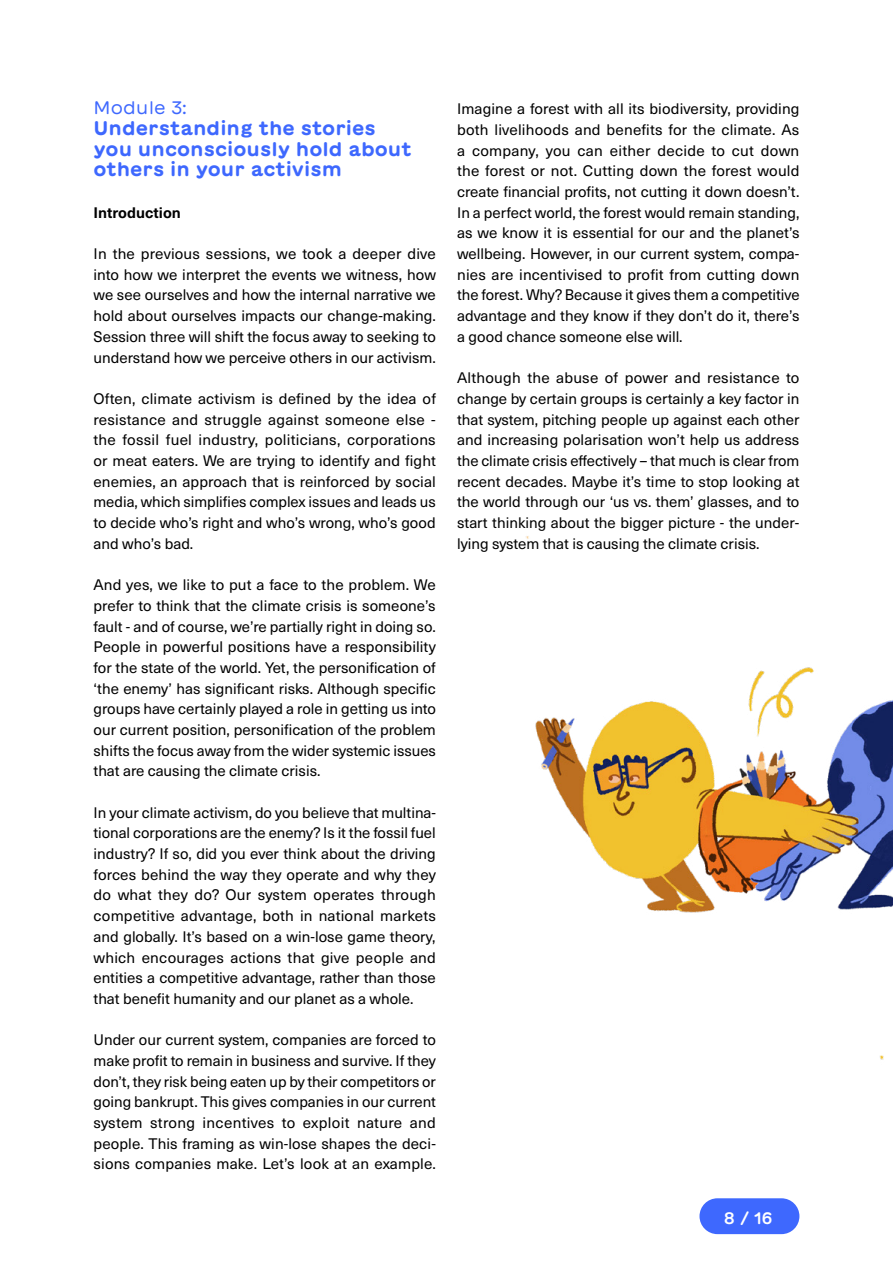
<style>
.page{position:relative;width:893px;height:1263px;background:#fff}
.page>*{position:absolute;margin:0;border:0;box-sizing:border-box;transform-origin:0 0}
.t1{font:700 19.5px/20.7px "GT Maru";color:#3e68fe}
.t2{font:18px "GT Maru";color:#3e68fe}
.t3{font:500 16.5px "GT Maru";color:#fff}
.t4{font:15px/20.7px "Neue Haas Unica W1 G";color:#000;text-align:justify}
.t5{font:700 15px "Neue Haas Unica W1 G";color:#000}
</style>
<div class="page">
<div style="left:699px;top:1198px;width:100px;height:36px;background:#3e68fe;border-radius:18px"></div>
<img style="left:526px;top:536px;width:367px;height:524px">
<p class="t2" style="left:94px;top:97px;width:95px">Module 3:</p>
<h1 class="t1" style="left:94px;top:117px;width:320px">Understanding the stories you unconsciously hold about others in your activism</h1>
<p class="t5" style="left:94px;top:201px;width:89px">Introduction</p>
<p class="t4" style="left:94px;top:243px;width:344px">In the previous sessions, we took a deeper dive into how we interpret the events we witness, how we see ourselves and how the internal narrative we hold about ourselves impacts our change-making.<br>Session three will shift the focus away to seeking to understand how we perceive others in our activism.</p>
<p class="t4" style="left:94px;top:387px;width:344px">Often, climate activism is defined by the idea of resistance and struggle against someone else - the fossil fuel industry, politicians, corporations or meat eaters. We are trying to identify and fight enemies, an approach that is reinforced by social media, which simplifies complex issues and leads us to decide who’s right and who’s wrong, who’s good and who’s bad.</p>
<p class="t4" style="left:94px;top:574px;width:344px">And yes, we like to put a face to the problem. We prefer to think that the climate crisis is someone’s fault - and of course, we’re partially right in doing so.<br>People in powerful positions have a responsibility for the state of the world. Yet, the personification of ‘the enemy’ has significant risks. Although specific groups have certainly played a role in getting us into our current position, personification of the problem shifts the focus away from the wider systemic issues that are causing the climate crisis.</p>
<p class="t4" style="left:94px;top:801px;width:344px">In your climate activism, do you believe that multina&shy;tional corporations are the enemy? Is it the fossil fuel industry? If so, did you ever think about the driving forces behind the way they operate and why they do what they do? Our system operates through competitive advantage, both in national markets and globally. It’s based on a win-lose game theory, which encourages actions that give people and entities a competitive advantage, rather than those that benefit humanity and our planet as a whole.</p>
<p class="t4" style="left:94px;top:1029px;width:344px">Under our current system, companies are forced to make profit to remain in business and survive. If they don’t, they risk being eaten up by their competitors or going bankrupt. This gives companies in our current system strong incentives to exploit nature and people. This framing as win-lose shapes the deci&shy;sions companies make. Let’s look at an example.</p>
<p class="t4" style="left:457px;top:98px;width:344px">Imagine a forest with all its biodiversity, providing both livelihoods and benefits for the climate. As a company, you can either decide to cut down the forest or not. Cutting down the forest would create financial profits, not cutting it down doesn’t.<br>In a perfect world, the forest would remain standing, as we know it is essential for our and the planet’s wellbeing. However, in our current system, compa&shy;nies are incentivised to profit from cutting down the forest. Why? Because it gives them a competitive advantage and they know if they don’t do it, there’s a good chance someone else will.</p>
<p class="t4" style="left:457px;top:367px;width:344px">Although the abuse of power and resistance to change by certain groups is certainly a key factor in that system, pitching people up against each other and increasing polarisation won’t help us address the climate crisis effectively – that much is clear from recent decades. Maybe it’s time to stop looking at the world through our ‘us vs. them’ glasses, and to start thinking about the bigger picture - the under&shy;lying system that is causing the climate crisis.</p>
<p class="t3" style="left:724px;top:1208px;width:50px">8 / 16</p>
</div>
